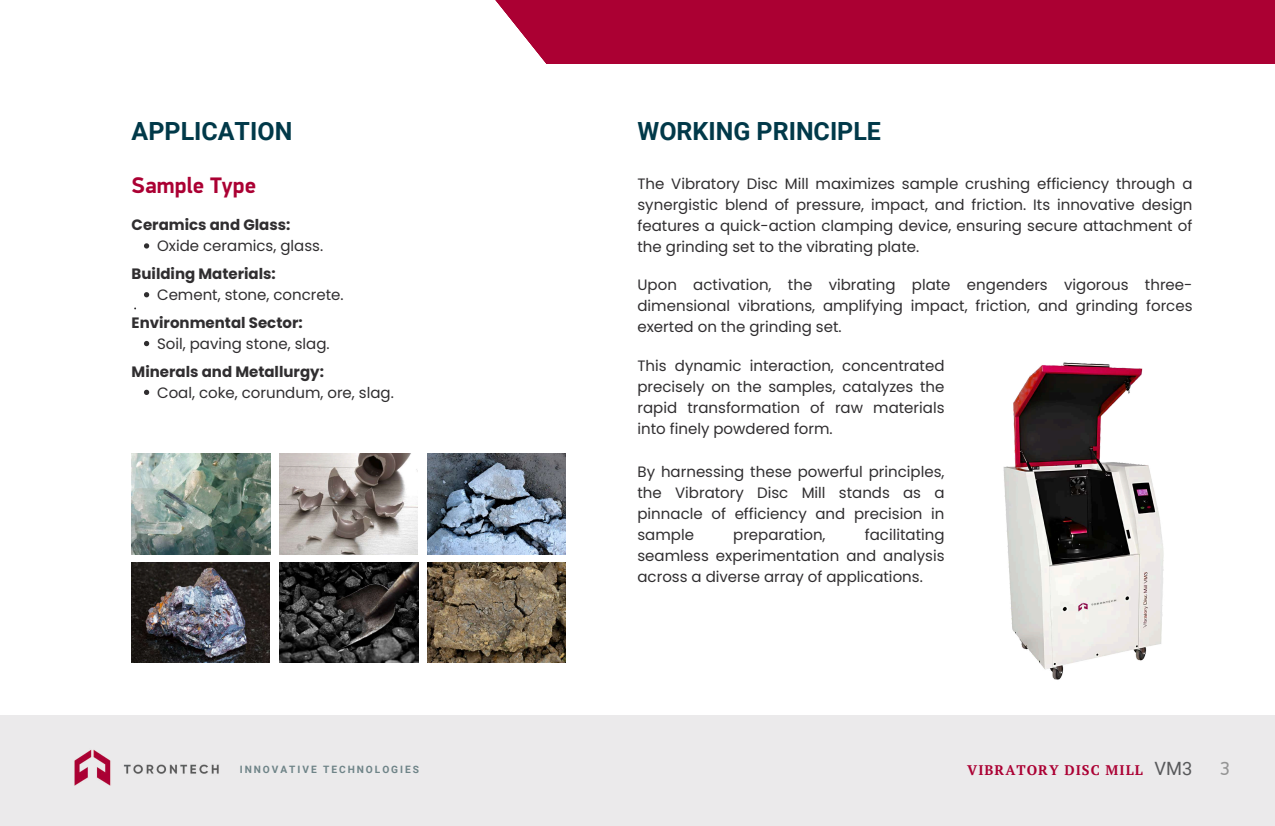
<style>
.page{position:relative;width:1275px;height:826px;background:#fff}
.page>*{position:absolute;margin:0;border:0;box-sizing:border-box;transform-origin:0 0}
.t1{font:700 25px "Roboto";color:#013949}
.t2{font:700 22.5px "PF Din Display Pro";color:#ab0033}
.t3{font:19.2px "PF Din Display Pro";color:#949494}
.t4{font:15px/21px "Poppins";color:#302e30;text-align:justify}
.t5{font:700 15px "Poppins";color:#302e30}
.t6{font:700 13.9px "PT Serif";letter-spacing:.075em;color:#ab0033}
.t7{font:700 10.15px "Roboto";letter-spacing:.19em;color:#6f8488}
.s1{font-family:"Roboto";font-weight:400;font-size:18.3px;color:#58595b}
</style>
<div class="page">
<div style="left:0;top:715px;width:1275px;height:110px;background:#ebeaeb"></div>
<img style="left:74px;top:749px;width:37px;height:37px">
<img style="left:123px;top:764px;width:96px;height:10px">
<img style="left:132px;top:562px;width:138px;height:100px">
<img style="left:279px;top:562px;width:139px;height:100px">
<div style="left:473px;top:0;width:802px;height:64px;background:#ab0033"></div>
<svg style="left:473px;top:0;width:73px;height:64px"></svg>
<img style="left:132px;top:453px;width:138px;height:101px">
<img style="left:279px;top:453px;width:139px;height:101px">
<img style="left:427px;top:562px;width:139px;height:100px">
<img style="left:427px;top:453px;width:139px;height:101px">
<img style="left:1003px;top:362px;width:161px;height:318px">
<svg style="left:144px;top:243px;width:5px;height:5px"></svg>
<svg style="left:144px;top:292px;width:5px;height:5px"></svg>
<svg style="left:144px;top:341px;width:5px;height:5px"></svg>
<svg style="left:144px;top:389px;width:5px;height:6px"></svg>
<h1 class="t1" style="left:132px;top:116px;width:162px">APPLICATION</h1>
<h2 class="t2" style="left:132px;top:176px;width:126px">Sample Type</h2>
<p class="t5" style="left:132px;top:214px;width:160px">Ceramics and Glass:</p>
<p class="t4" style="left:157px;top:235px;width:168px">Oxide ceramics, glass.</p>
<p class="t5" style="left:132px;top:263px;width:146px">Building Materials:</p>
<p class="t4" style="left:157px;top:284px;width:188px">Cement, stone, concrete.</p>
<p class="t5" style="left:132px;top:312px;width:173px">Environmental Sector:</p>
<p class="t4" style="left:157px;top:333px;width:174px">Soil, paving stone, slag.</p>
<p class="t5" style="left:132px;top:360px;width:194px">Minerals and Metallurgy:</p>
<p class="t4" style="left:157px;top:381px;width:238px">Coal, coke, corundum, ore, slag.</p>
<h1 class="t1" style="left:638px;top:116px;width:245px">WORKING PRINCIPLE</h1>
<p class="t4" style="left:638px;top:173px;width:556px">The Vibratory Disc Mill maximizes sample crushing efficiency through a synergistic blend of pressure, impact, and friction. Its innovative design features a quick-action clamping device, ensuring secure attachment of the grinding set to the vibrating plate.</p>
<p class="t4" style="left:638px;top:274px;width:556px">Upon activation, the vibrating plate engenders vigorous three&shy;dimensional vibrations, amplifying impact, friction, and grinding forces exerted on the grinding set.</p>
<p class="t4" style="left:638px;top:355px;width:309px">This dynamic interaction, concentrated precisely on the samples, catalyzes the rapid transformation of raw materials into finely powdered form.</p>
<p class="t4" style="left:638px;top:460px;width:309px">By harnessing these powerful principles, the Vibratory Disc Mill stands as a pinnacle of efficiency and precision in sample</p>
<p class="t4" style="left:638px;top:523px;width:309px;text-indent:227px">facilitating seamless experimentation and analysis across a diverse array of applications.</p>
<p class="t4" style="left:733px;top:523px;width:94px">preparation,</p>
<p class="t7" style="left:240px;top:762px;width:181px">INNOVATIVE TECHNOLOGIES</p>
<p class="t3" style="left:1221px;top:760px;width:11px">3</p>
<p class="t6" style="left:967px;top:760px;width:227px">VIBRATORY DISC MILL <span class="s1">VM3</span></p>
</div>
